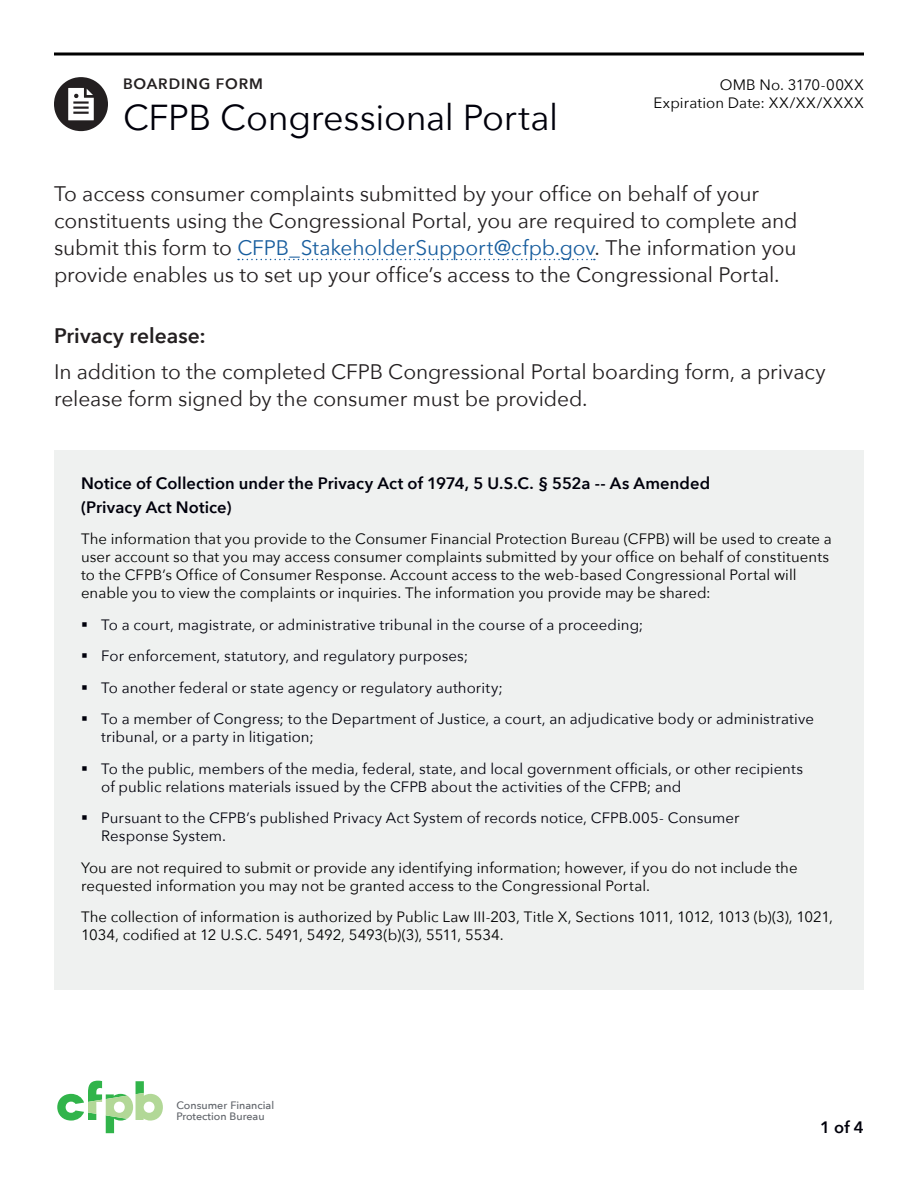
<style>
.page{position:relative;width:918px;height:1188px;background:#fff}
.page>*{position:absolute;margin:0;border:0;box-sizing:border-box;transform-origin:0 0}
.header_2{font:36px "Avenir Next";letter-spacing:-.01em;color:#00000b}
.subheader{font:21px/27px "Avenir Next";letter-spacing:-.005em;color:#231f20}
.header_4{font:600 21px "Avenir Next";color:#231f20}
.regular{font:600 16.5px/24px "Avenir Next";letter-spacing:.005em;color:#00000b}
.regular-2{font:15px/18px "Avenir Next";letter-spacing:.005em;color:#000}
.t1{font:15px/18px "Avenir Next";letter-spacing:.005em;color:#00000b}
.Body{font:15px "Avenir Next";letter-spacing:.01em;color:#000}
.regular-3{font:600 15px "Avenir Next";letter-spacing:.06em;color:#231f20}
.t2{font:500 10.65px/10.8px "Avenir Next";color:#5f6369}
.s1{color:#175d9e}
</style>
<div class="page">
<svg style="left:54px;top:52px;width:810px;height:4px"></svg>
<svg style="left:57px;top:1081px;width:106px;height:52px"></svg>
<div style="left:54px;top:450px;width:810px;height:540px;background:#eff1f0"></div>
<svg style="left:238px;top:259px;width:357px;height:1px"></svg>
<p class="regular-3" style="left:123px;top:71px;width:141px">BOARDING FORM</p>
<p class="header_2" style="left:123px;top:88px;width:437px">CFPB Congressional Portal</p>
<p class="Body" style="left:720px;top:72px;width:146px">OMB No. 3170-00XX</p>
<p class="Body" style="left:654px;top:90px;width:212px">Expiration Date: XX/XX/XXXX</p>
<p class="subheader" style="left:54px;top:179px;width:745px">To access consumer complaints submitted by your office on behalf of your constituents using the Congressional Portal, you are required to complete and submit this form to <span class="s1">CFPB_StakeholderSupport@cfpb.gov</span>. The information you provide enables us to set up your office’s access to the Congressional Portal.</p>
<p class="header_4" style="left:54px;top:317px;width:153px">Privacy release:</p>
<p class="subheader" style="left:54px;top:357px;width:773px">In addition to the completed CFPB Congressional Portal boarding form, a privacy release form signed by the consumer must be provided.</p>
<p class="regular" style="left:81px;top:471px;width:631px">Notice of Collection under the Privacy Act of 1974, 5 U.S.C. § 552a -- As Amended (Privacy Act Notice)</p>
<p class="regular-2" style="left:81px;top:529px;width:752px">The information that you provide to the Consumer Financial Protection Bureau (CFPB) will be used to create a user account so that you may access consumer complaints submitted by your office on behalf of constituents to the CFPB’s Office of Consumer Response. Account access to the web-based Congressional Portal will enable you to view the complaints or inquiries. The information you provide may be shared:</p>
<p class="t1" style="left:81px;top:615px;width:564px">▪ To a court, magistrate, or administrative tribunal in the course of a proceeding;</p>
<p class="t1" style="left:81px;top:646px;width:389px">▪ For enforcement, statutory, and regulatory purposes;</p>
<p class="t1" style="left:81px;top:678px;width:424px">▪ To another federal or state agency or regulatory authority;</p>
<p class="t1" style="left:101px;top:709px;width:714px;text-indent:-20px">▪ To a member of Congress; to the Department of Justice, a court, an adjudicative body or administrative tribunal, or a party in litigation;</p>
<p class="t1" style="left:101px;top:759px;width:703px;text-indent:-20px">▪ To the public, members of the media, federal, state, and local government officials, or other recipients of public relations materials issued by the CFPB about the activities of the CFPB; and</p>
<p class="t1" style="left:101px;top:808px;width:640px;text-indent:-20px">▪ Pursuant to the CFPB’s published Privacy Act System of records notice, CFPB.005- Consumer<br>Response System.</p>
<p class="regular-2" style="left:81px;top:858px;width:718px">You are not required to submit or provide any identifying information; however, if you do not include the requested information you may not be granted access to the Congressional Portal.</p>
<p class="regular-2" style="left:81px;top:907px;width:754px">The collection of information is authorized by Public Law III-203, Title X, Sections 1011, 1012, 1013 (b)(3), 1021,<br>1034, codified at 12 U.S.C. 5491, 5492, 5493(b)(3), 5511, 5534.</p>
<p class="t2" style="left:176px;top:1100px;width:99px">Consumer Financial<br>Protection Bureau</p>
<p class="regular" style="left:820px;top:1114px;width:45px">1 of 4</p>
</div>
